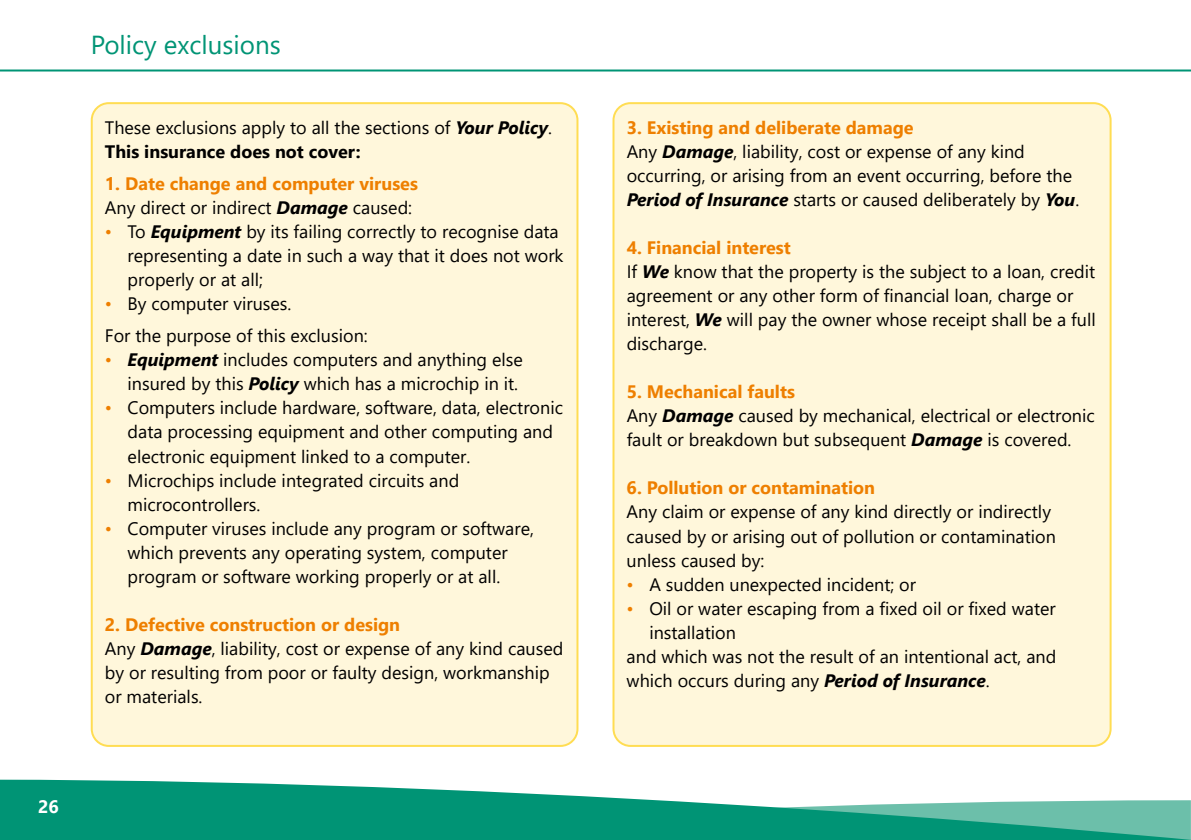
<style>
.page{position:relative;width:1191px;height:840px;background:#fff}
.page>*{position:absolute;margin:0;border:0;box-sizing:border-box;transform-origin:0 0}
.t1{font:26px "Segoe UI";color:#009475}
.t2{font:18px/24px "Segoe UI";color:#000}
.t3{font:700 18px/24px "Segoe UI";color:#ee7f00}
.t4{font:700 18px "Segoe UI";color:#fff}
.s1{font-weight:700;font-style:italic}
.s2{font-weight:700}
.s3{font-weight:400;color:#000}
.s4{font-style:italic;color:#000}
.s5{color:#ee7f00}
.s6{font-weight:700;color:#ee7f00}
</style>
<div class="page">
<div style="left:613px;top:103px;width:497px;height:642px;background:#fff7db;border-radius:17px"></div>
<div style="left:612px;top:102px;width:499px;height:644px;border:2px solid #ffdd53;border-radius:17px"></div>
<div style="left:92px;top:103px;width:485px;height:642px;background:#fff7db;border-radius:17px"></div>
<div style="left:91px;top:102px;width:487px;height:644px;border:2px solid #ffdd53;border-radius:17px"></div>
<svg style="left:0;top:779px;width:453px;height:60px;background:#129b7f"></svg>
<hr style="left:0;top:69px;width:1191px;height:2px;background:#009475">
<svg style="left:453px;top:790px;width:738px;height:49px"></svg>
<h1 class="t1" style="left:91px;top:21px;width:191px">Policy exclusions</h1>
<p class="t2" style="left:105px;top:114px;width:449px">These exclusions apply to all the sections of <span class="s1">Your Policy</span>.<br><span class="s2">This insurance does not cover:</span></p>
<p class="t3" style="left:105px;top:170px;width:314px">1. Date change and computer viruses<br><span class="s3">Any direct or indirect</span> <span class="s4">Damage</span> <span class="s3">caused:</span></p>
<p class="t2" style="left:128px;top:218px;width:437px;text-indent:-23px"><span class="s5">•</span> To <span class="s1">Equipment</span> by its failing correctly to recognise data representing a date in such a way that it does not work properly or at all;</p>
<p class="t2" style="left:105px;top:286px;width:264px;line-height:32px"><span class="s5">•</span> By computer viruses.<br>For the purpose of this exclusion:</p>
<p class="t2" style="left:105px;top:346px;width:419px;text-align:right"><span class="s5">•</span> <span class="s1">Equipment</span> includes computers and anything else insured by this <span class="s1">Policy</span> which has a microchip in it.</p>
<p class="t2" style="left:128px;top:394px;width:437px;text-indent:-23px"><span class="s5">•</span> Computers include hardware, software, data, electronic data processing equipment and other computing and electronic equipment linked to a computer.</p>
<p class="t2" style="left:128px;top:466px;width:333px;text-indent:-23px"><span class="s5">•</span> Microchips include integrated circuits and microcontrollers.</p>
<p class="t2" style="left:128px;top:514px;width:408px;text-indent:-23px"><span class="s5">•</span> Computer viruses include any program or software, which prevents any operating system, computer program or software working properly or at all.</p>
<p class="t2" style="left:105px;top:610px;width:460px"><span class="s6">2. Defective construction or design<br></span>Any <span class="s1">Damage</span>, liability, cost or expense of any kind caused by or resulting from poor or faulty design, workmanship or materials.</p>
<p class="t4" style="left:38px;top:789px;width:22px">26</p>
<p class="t2" style="left:626px;top:114px;width:454px"><span class="s6">3. Existing and deliberate damage<br></span>Any <span class="s1">Damage</span>, liability, cost or expense of any kind occurring, or arising from an event occurring, before the <span class="s1">Period of Insurance</span> starts or caused deliberately by <span class="s1">You</span>.</p>
<p class="t2" style="left:626px;top:234px;width:470px"><span class="s6">4. Financial interest<br></span>If <span class="s1">We</span> know that the property is the subject to a loan, credit agreement or any other form of financial loan, charge or interest, <span class="s1">We</span> will pay the owner whose receipt shall be a full discharge.</p>
<p class="t2" style="left:626px;top:378px;width:469px"><span class="s6">5. Mechanical faults<br></span>Any <span class="s1">Damage</span> caused by mechanical, electrical or electronic fault or breakdown but subsequent <span class="s1">Damage</span> is covered.</p>
<p class="t3" style="left:626px;top:474px;width:250px">6. Pollution or contamination</p>
<p class="t2" style="left:626px;top:498px;width:431px">Any claim or expense of any kind directly or indirectly caused by or arising out of pollution or contamination unless caused by:</p>
<p class="t2" style="left:626px;top:570px;width:291px"><span class="s5">•</span> A sudden unexpected incident; or</p>
<p class="t2" style="left:626px;top:594px;width:430px"><span class="s5">•</span> Oil or water escaping from a fixed oil or fixed water</p>
<p class="t2" style="left:649px;top:618px;width:88px">installation</p>
<p class="t2" style="left:626px;top:642px;width:431px">and which was not the result of an intentional act, and</p>
<p class="t2" style="left:626px;top:666px;width:364px">which occurs during any <span class="s1">Period of Insurance</span>.</p>
</div>
